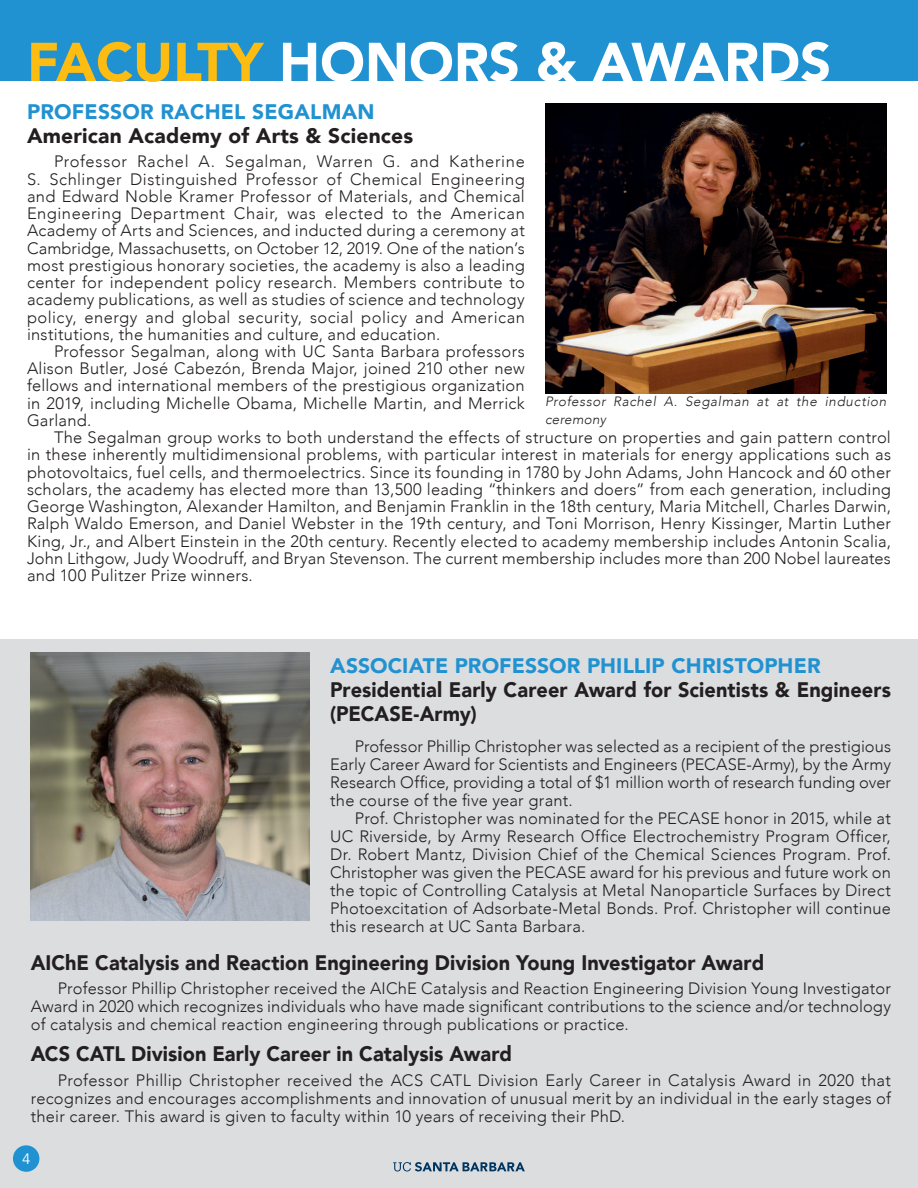
<style>
.page{position:relative;width:918px;height:1188px;background:#fff}
.page>*{position:absolute;margin:0;border:0;box-sizing:border-box;transform-origin:0 0}
.t1{font:900 54px "Avenir";color:#fff}
.t2{font:900 21px/24px "Avenir";letter-spacing:.005em;color:#231f20;scale:.95 1}
.t3{font:900 21px "Avenir";letter-spacing:.01em;color:#2192d1}
.t4{font:900 21px "Avenir";letter-spacing:.005em;color:#231f20}
.t5{font:300 16.5px/17.2px "Avenir";letter-spacing:.015em;color:#231f20;text-align:justify}
.t6{font:15px "Avenir";color:#fff}
.t7{font:italic 300 13.5px/18px "Avenir";letter-spacing:.045em;color:#231f20}
.s1{color:#fdbc12}
</style>
<div class="page">
<div style="left:0;top:0;width:918px;height:81px;background:#2192d1"></div>
<img style="left:545px;top:104px;width:341px;height:289px">
<div style="left:0;top:639px;width:918px;height:549px;background:#dcdddf"></div>
<img style="left:31px;top:652px;width:279px;height:268px">
<div style="left:13px;top:1145px;width:26px;height:27px;background:#2192d1;border-radius:50%"></div>
<svg style="left:393px;top:1162px;width:132px;height:9px"></svg>
<h1 class="t1" style="left:27px;top:16px;width:806px"><span class="s1">FACULTY</span> HONORS &amp; AWARDS</h1>
<p class="t3" style="left:27px;top:94px;width:349px">PROFESSOR RACHEL SEGALMAN</p>
<p class="t4" style="left:27px;top:118px;width:388px">American Academy of Arts &amp; Sciences</p>
<p class="t5" style="left:27px;top:153px;width:499px;text-indent:27px">Professor Rachel A. Segalman, Warren G. and Katherine S. Schlinger Distinguished Professor of Chemical Engineering and Edward Noble Kramer Professor of Materials, and Chemical Engineering Department Chair, was elected to the American Academy of Arts and Sciences, and inducted during a ceremony at Cambridge, Massachusetts, on October 12, 2019. One of the nation’s most prestigious honorary societies, the academy is also a leading center for independent policy research. Members contribute to academy publications, as well as studies of science and technology policy, energy and global security, social policy and American institutions, the humanities and culture, and education.</p>
<p class="t5" style="left:27px;top:343px;width:499px;text-indent:27px">Professor Segalman, along with UC Santa Barbara professors Alison Butler, José Cabezón, Brenda Major, joined 210 other new fellows and international members of the prestigious organization in 2019, including Michelle Obama, Michelle Martin, and Merrick Garland.</p>
<p class="t5" style="left:27px;top:429px;width:866px;text-indent:27px">The Segalman group works to both understand the effects of structure on properties and gain pattern control in these inherently multidimensional problems, with particular interest in materials for energy applications such as photovoltaics, fuel cells, and thermoelectrics. Since its founding in 1780 by John Adams, John Hancock and 60 other scholars, the academy has elected more than 13,500 leading “thinkers and doers” from each generation, including George Washington, Alexander Hamilton, and Benjamin Franklin in the 18th century, Maria Mitchell, Charles Darwin, Ralph Waldo Emerson, and Daniel Webster in the 19th century, and Toni Morrison, Henry Kissinger, Martin Luther King, Jr., and Albert Einstein in the 20th century. Recently elected to academy membership includes Antonin Scalia, John Lithgow, Judy Woodruff, and Bryan Stevenson. The current membership includes more than 200 Nobel laureates and 100 Pulitzer Prize winners.</p>
<p class="t7" style="left:545px;top:393px;width:343px">Professor Rachel A. Segalman at at the induction ceremony</p>
<p class="t3" style="left:330px;top:648px;width:492px">ASSOCIATE PROFESSOR PHILLIP CHRISTOPHER</p>
<p class="t2" style="left:330px;top:678px;width:592px">Presidential Early Career Award for Scientists &amp; Engineers (PECASE-Army)</p>
<p class="t5" style="left:330px;top:738px;width:562px;line-height:18px;text-indent:25px">Professor Phillip Christopher was selected as a recipient of the prestigious Early Career Award for Scientists and Engineers (PECASE-Army), by the Army Research Office, providing a total of $1 million worth of research funding over the course of the five year grant.</p>
<p class="t5" style="left:330px;top:810px;width:562px;line-height:18px;text-indent:25px">Prof. Christopher was nominated for the PECASE honor in 2015, while at UC Riverside, by Army Research Office Electrochemistry Program Officer, Dr. Robert Mantz, Division Chief of the Chemical Sciences Program. Prof.<br>Christopher was given the PECASE award for his previous and future work on the topic of Controlling Catalysis at Metal Nanoparticle Surfaces by Direct Photoexcitation of Adsorbate-Metal Bonds. Prof. Christopher will continue this research at UC Santa Barbara.</p>
<p class="t2" style="left:31px;top:950px;width:774px">AIChE Catalysis and Reaction Engineering Division Young Investigator Award</p>
<p class="t5" style="left:31px;top:980px;width:862px;line-height:18px;text-indent:27px">Professor Phillip Christopher received the AIChE Catalysis and Reaction Engineering Division Young Investigator Award in 2020 which recognizes individuals who have made significant contributions to the science and/or technology of catalysis and chemical reaction engineering through publications or practice.</p>
<p class="t2" style="left:31px;top:1041px;width:508px">ACS CATL Division Early Career in Catalysis Award</p>
<p class="t5" style="left:31px;top:1071px;width:862px;line-height:18px;text-indent:27px">Professor Phillip Christopher received the ACS CATL Division Early Career in Catalysis Award in 2020 that recognizes and encourages accomplishments and innovation of unusual merit by an individual in the early stages of their career. This award is given to faculty within 10 years of receiving their PhD.</p>
<p class="t6" style="left:22px;top:1150px;width:10px">4</p>
</div>
